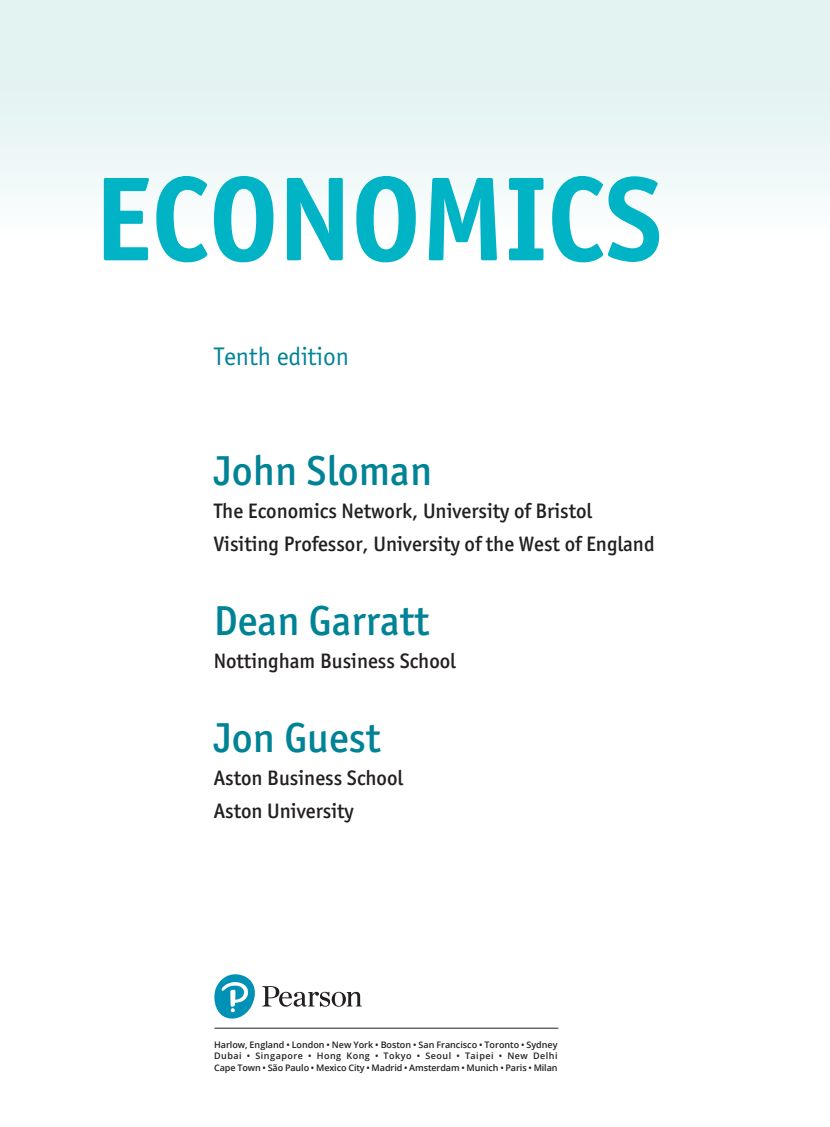
<style>
.page{position:relative;width:830px;height:1127px;background:#fff}
.page>*{position:absolute;margin:0;border:0;box-sizing:border-box;transform-origin:0 0}
.t1{font:700 120px "Officina Sans ITC Pro";color:#00b3c5}
.t2{font:500 42px "Officina Sans ITC Pro";color:#008396}
.t3{font:25.5px "Officina Sans ITC Pro";color:#008396}
.t4{font:500 21px/33px "Officina Sans ITC Pro";color:#231f20}
.t5{font:600 9px/11.6px "Open Sans";letter-spacing:-.01em;color:#231f20;text-align:justify}
</style>
<div class="page">
<div style="left:0;top:0;width:829px;height:234px;background:linear-gradient(to bottom,#dcf0ef,#f8fcfc)"></div>
<hr style="left:214px;top:1028px;width:344px;height:1px;background:#231f20">
<svg style="left:214px;top:974px;width:147px;height:44px"></svg>
<h1 class="t1" style="left:94px;top:145px;width:570px">ECONOMICS</h1>
<h3 class="t3" style="left:214px;top:342px;width:137px">Tenth edition</h3>
<h2 class="t2" style="left:214px;top:446px;width:220px">John Sloman</h2>
<h3 class="t4" style="left:214px;top:494px;width:442px">The Economics Network, University of Bristol<br>Visiting Professor, University of the West of England</h3>
<h2 class="t2" style="left:214px;top:596px;width:217px">Dean Garratt</h2>
<h3 class="t4" style="left:214px;top:644px;width:243px">Nottingham Business School</h3>
<h2 class="t2" style="left:214px;top:713px;width:168px">Jon Guest</h2>
<h3 class="t4" style="left:214px;top:761px;width:191px">Aston Business School<br>Aston University</h3>
<p class="t5" style="left:214px;top:1038px;width:345px">Harlow, England • London • New York • Boston • San Francisco • Toronto • Sydney Dubai • Singapore • Hong Kong • Tokyo • Seoul • Taipei • New Delhi Cape Town • São Paulo • Mexico City • Madrid • Amsterdam • Munich • Paris • Milan</p>
</div>
